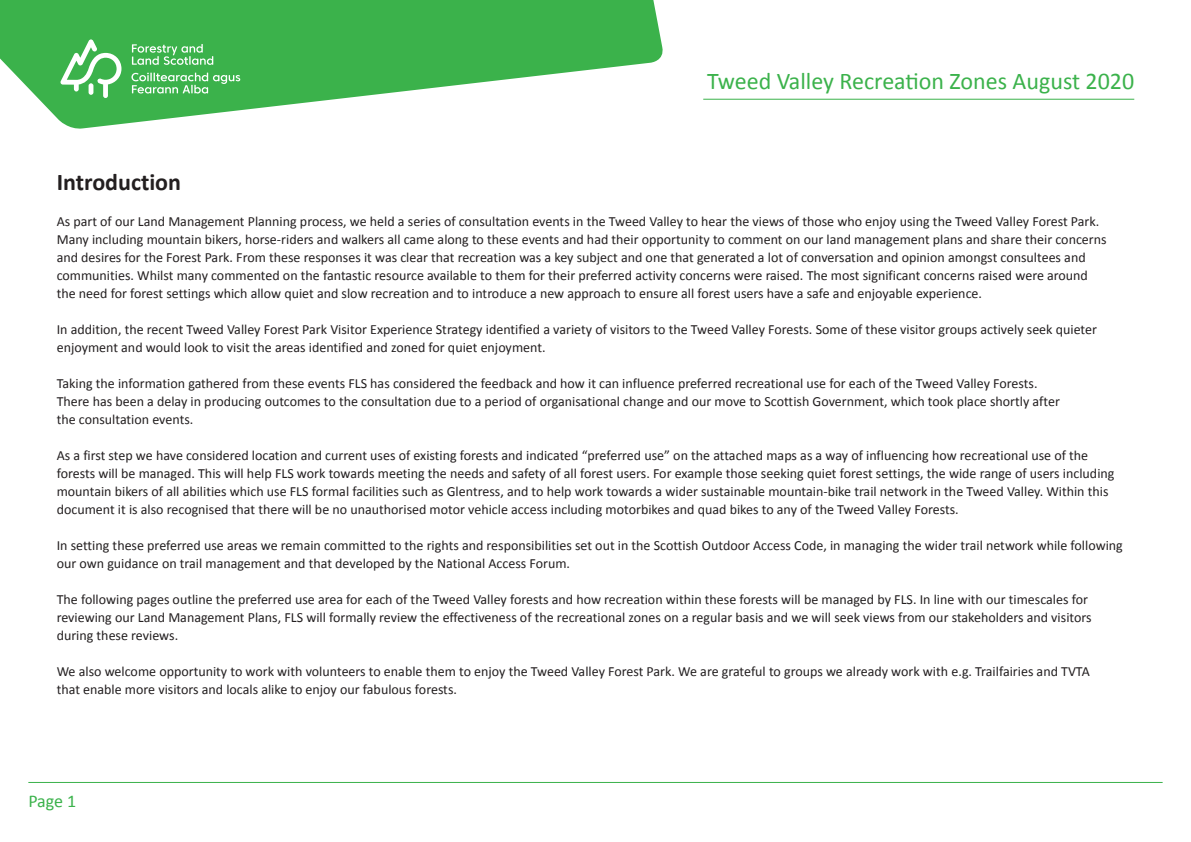
<style>
.page{position:relative;width:1191px;height:842px;background:#fff}
.page>*{position:absolute;margin:0;border:0;box-sizing:border-box;transform-origin:0 0}
.t1{font:24px "Calibri";color:#3bb24b}
.t2{font:700 24px "Calibri";color:#231f20}
.t3{font:18px "Calibri";color:#3bb24b}
.t4{font:14px/18px "Calibri";color:#231f20}
</style>
<div class="page">
<svg style="left:0;top:0;width:663px;height:129px;fill:#3bb24b"></svg>
<svg style="left:60px;top:39px;width:61px;height:59px"></svg>
<svg style="left:132px;top:44px;width:81px;height:21px;background:#6dc579"></svg>
<svg style="left:131px;top:73px;width:109px;height:21px;background:#6ac476"></svg>
<hr style="left:28px;top:782px;width:1134px;height:1px;background:#3bb24b">
<hr style="left:703px;top:99px;width:431px;height:1px;background:#3bb24b">
<p class="t1" style="left:707px;top:66px;width:429px">Tweed Valley Recreation Zones August 2020</p>
<p class="t2" style="left:57px;top:167px;width:126px">Introduction</p>
<p class="t4" style="left:57px;top:213px;width:1051px">As part of our Land Management Planning process, we held a series of consultation events in the Tweed Valley to hear the views of those who enjoy using the Tweed Valley Forest Park.<br>Many including mountain bikers, horse-riders and walkers all came along to these events and had their opportunity to comment on our land management plans and share their concerns and desires for the Forest Park. From these responses it was clear that recreation was a key subject and one that generated a lot of conversation and opinion amongst consultees and communities. Whilst many commented on the fantastic resource available to them for their preferred activity concerns were raised. The most significant concerns raised were around</p>
<p class="t4" style="left:57px;top:285px;width:927px">the need for forest settings which allow quiet and slow recreation and to introduce a new approach to ensure all forest users have a safe and enjoyable experience.</p>
<p class="t4" style="left:57px;top:321px;width:1041px">In addition, the recent Tweed Valley Forest Park Visitor Experience Strategy identified a variety of visitors to the Tweed Valley Forests. Some of these visitor groups actively seek quieter enjoyment and would look to visit the areas identified and zoned for quiet enjoyment.</p>
<p class="t4" style="left:57px;top:375px;width:982px">Taking the information gathered from these events FLS has considered the feedback and how it can influence preferred recreational use for each of the Tweed Valley Forests.</p>
<p class="t4" style="left:57px;top:393px;width:1004px">There has been a delay in producing outcomes to the consultation due to a period of organisational change and our move to Scottish Government, which took place shortly after</p>
<p class="t4" style="left:57px;top:411px;width:138px">the consultation events.</p>
<p class="t4" style="left:57px;top:447px;width:1059px">As a first step we have considered location and current uses of existing forests and indicated “preferred use” on the attached maps as a way of influencing how recreational use of the forests will be managed. This will help FLS work towards meeting the needs and safety of all forest users. For example those seeking quiet forest settings, the wide range of users including mountain bikers of all abilities which use FLS formal facilities such as Glentress, and to help work towards a wider sustainable mountain-bike trail network in the Tweed Valley. Within this document it is also recognised that there will be no unauthorised motor vehicle access including motorbikes and quad bikes to any of the Tweed Valley Forests.</p>
<p class="t4" style="left:57px;top:537px;width:1067px">In setting these preferred use areas we remain committed to the rights and responsibilities set out in the Scottish Outdoor Access Code, in managing the wider trail network while following our own guidance on trail management and that developed by the National Access Forum.</p>
<p class="t4" style="left:57px;top:591px;width:1036px">The following pages outline the preferred use area for each of the Tweed Valley forests and how recreation within these forests will be managed by FLS. In line with our timescales for reviewing our Land Management Plans, FLS will formally review the effectiveness of the recreational zones on a regular basis and we will seek views from our stakeholders and visitors during these reviews.</p>
<p class="t4" style="left:57px;top:663px;width:1034px">We also welcome opportunity to work with volunteers to enable them to enjoy the Tweed Valley Forest Park. We are grateful to groups we already work with e.g. Trailfairies and TVTA</p>
<p class="t4" style="left:57px;top:681px;width:402px">that enable more visitors and locals alike to enjoy our fabulous forests.</p>
<p class="t3" style="left:28px;top:790px;width:50px">Page 1</p>
</div>
